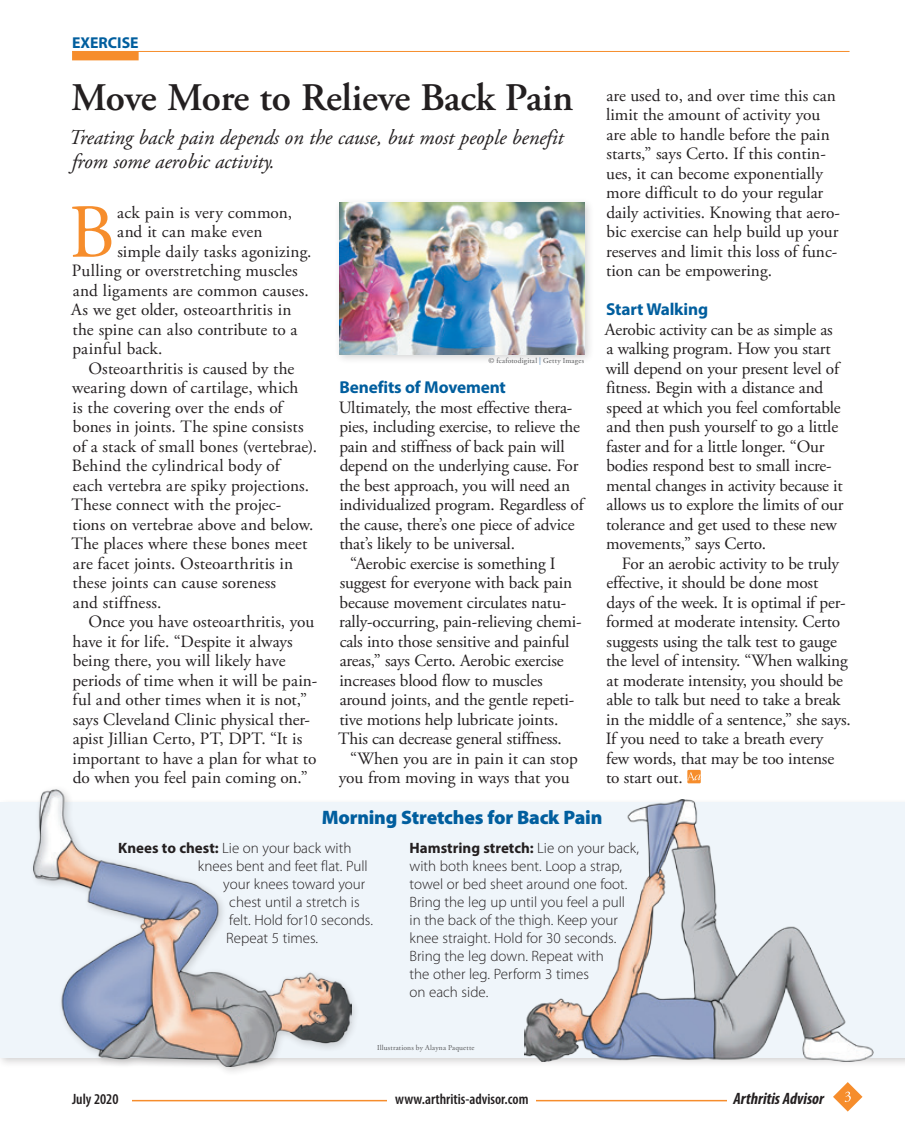
<style>
.page{position:relative;width:905px;height:1148px;background:#fff}
.page>*{position:absolute;margin:0;border:0;box-sizing:border-box;transform-origin:0 0}
.drop_cap{font:76.05px "Adobe Garamond Pro";color:#f68d2c}
.Head{font:600 39px "Adobe Garamond Pro";letter-spacing:-.005em;color:#231f20}
.deck{font:italic 21px/24px "Adobe Garamond Pro";letter-spacing:-.005em;color:#231f20}
.WYCD_head{font:900 19.5px "Myriad Pro";letter-spacing:-.01em;color:#015e9e}
.text{font:17.25px/19.5px "Adobe Garamond Pro";letter-spacing:-.01em;color:#231f20}
.no_indent{font:17.25px/19.5px "Adobe Garamond Pro";letter-spacing:-.01em;color:#231f20}
.text-2{font:17.25px/19.5px "Adobe Garamond Pro";letter-spacing:.01em;color:#231f20}
.drop_cap-2{font:17.25px "Adobe Garamond Pro";letter-spacing:.01em;color:#231f20}
.subhead{font:700 17.25px "Myriad Pro";letter-spacing:-.01em;color:#015e9e}
.t1{font:italic 700 condensed 16.5px "Myriad Pro";color:#231f20}
.Dept_Head{font:700 15.75px "Myriad Pro";color:#015e9e}
.WYCD_txt-no_indent_r{font:300 15px/18px "Myriad Pro";color:#231f20}
.t2{font:600 condensed 15px "Myriad Pro";color:#231f20}
.creditline{font:7.5px "Adobe Garamond Pro";letter-spacing:.025em;color:#57585a}
.s1{color:#3271ac}
.s2{font-weight:700}
</style>
<div class="page">
<hr style="left:72px;top:51px;width:777px;height:1px;background:#f68d2c">
<div style="left:72px;top:51px;width:67px;height:9px;background:#f68d2c"></div>
<svg style="left:687px;top:770px;width:13px;height:13px"></svg>
<svg style="left:687px;top:772px;width:13px;height:8px"></svg>
<div style="left:0;top:797px;width:904px;height:270px;background:#231f20;opacity:.2"></div>
<div style="left:0;top:802px;width:904px;height:256px;background:#eff5fa"></div>
<div style="left:28px;top:784px;width:332px;height:291px;background:#231f20;opacity:.2"></div>
<img style="left:34px;top:789px;width:317px;height:277px">
<img style="left:524px;top:799px;width:349px;height:262px">
<div style="left:334px;top:197px;width:260px;height:167px;background:#231f20;opacity:.2"></div>
<img style="left:339px;top:202px;width:245px;height:152px">
<svg style="left:833px;top:1082px;width:29px;height:29px"></svg>
<hr style="left:75px;top:1099px;width:732px;height:2px;background:#f68d2c">
<div style="left:387px;top:1090px;width:149px;height:14px;background:#fff"></div>
<div style="left:727px;top:1090px;width:97px;height:14px;background:#fff"></div>
<div style="left:72px;top:1087px;width:59px;height:17px;background:#fff"></div>
<p class="Dept_Head" style="left:72px;top:33px;width:68px">EXERCISE</p>
<p class="Head" style="left:71px;top:75px;width:503px">Move More to Relieve Back Pain</p>
<p class="deck" style="left:69px;top:126px;width:496px">Treating back pain depends on the cause, but most people benefit from some aerobic activity.</p>
<p class="drop_cap" style="left:69px;top:187px;width:48px">B</p>
<p class="drop_cap-2" style="left:117px;top:202px;width:176px">ack pain is very common,</p>
<p class="drop_cap-2" style="left:117px;top:221px;width:147px">and it can make even</p>
<p class="drop_cap-2" style="left:117px;top:241px;width:196px">simple daily tasks agonizing.</p>
<p class="drop_cap-2" style="left:72px;top:260px;width:227px">Pulling or overstretching muscles</p>
<p class="drop_cap-2" style="left:73px;top:280px;width:237px">and ligaments are common causes.</p>
<p class="drop_cap-2" style="left:71px;top:299px;width:222px">As we get older, osteoarthritis in</p>
<p class="drop_cap-2" style="left:72px;top:319px;width:227px">the spine can also contribute to a</p>
<p class="drop_cap-2" style="left:72px;top:338px;width:92px">painful back.</p>
<p class="text-2" style="left:71px;top:359px;width:247px;text-indent:17px">Osteoarthritis is caused by the wearing down of cartilage, which<br>is the covering over the ends of bones in joints. The spine consists of a stack of small bones (vertebrae).<br>Behind the cylindrical body of<br>each vertebra are spiky projections.<br>These connect with the projec&shy;tions on vertebrae above and below.<br>The places where these bones meet are facet joints. Osteoarthritis in these joints can cause soreness<br>and stiffness.</p>
<p class="text" style="left:72px;top:612px;width:246px;text-indent:16px">Once you have osteoarthritis, you have it for life. “Despite it always being there, you will likely have periods of time when it will be pain&shy;ful and other times when it is not,” says Cleveland Clinic physical ther&shy;apist Jillian Certo, PT, DPT. “It is important to have a plan for what to do when you feel pain coming on.”</p>
<p class="creditline" style="left:488px;top:356px;width:97px">© fcafotodigital <span class="s1">|</span> Getty Images</p>
<p class="subhead" style="left:339px;top:376px;width:168px">Benefits of Movement</p>
<p class="no_indent" style="left:339px;top:398px;width:246px">Ultimately, the most effective thera&shy;pies, including exercise, to relieve the pain and stiffness of back pain will depend on the underlying cause. For the best approach, you will need an individualized program. Regardless of the cause, there’s one piece of advice that’s likely to be universal.</p>
<p class="text" style="left:338px;top:554px;width:245px;text-indent:12px">“Aerobic exercise is something I suggest for everyone with back pain because movement circulates natu&shy;rally-occurring, pain-relieving chemi&shy;cals into those sensitive and painful areas,” says Certo. Aerobic exercise increases blood flow to muscles around joints, and the gentle repeti&shy;tive motions help lubricate joints.<br>This can decrease general stiffness.</p>
<p class="text" style="left:339px;top:749px;width:241px;text-indent:11px">“When you are in pain it can stop you from moving in ways that you</p>
<p class="text" style="left:606px;top:86px;width:235px">are used to, and over time this can limit the amount of activity you are able to handle before the pain starts,” says Certo. If this contin&shy;ues, it can become exponentially more difficult to do your regular daily activities. Knowing that aero&shy;bic exercise can help build up your reserves and limit this loss of func&shy;tion can be empowering.</p>
<p class="subhead" style="left:606px;top:298px;width:103px">Start Walking</p>
<p class="no_indent" style="left:605px;top:320px;width:240px">Aerobic activity can be as simple as a walking program. How you start will depend on your present level of fitness. Begin with a distance and speed at which you feel comfortable and then push yourself to go a little faster and for a little longer. “Our bodies respond best to small incre&shy;mental changes in activity because it allows us to explore the limits of our tolerance and get used to these new movements,” says Certo.</p>
<p class="text" style="left:605px;top:554px;width:247px;text-indent:16px">For an aerobic activity to be truly effective, it should be done most<br>days of the week. It is optimal if per&shy;formed at moderate intensity. Certo suggests using the talk test to gauge the level of intensity. “When walking at moderate intensity, you should be able to talk but need to take a break in the middle of a sentence,” she says.<br>If you need to take a breath every<br>few words, that may be too intense to start out.</p>
<p class="WYCD_head" style="left:322px;top:806px;width:282px">Morning Stretches for Back Pain</p>
<p class="WYCD_txt-no_indent_r" style="left:409px;top:839px;width:231px"><span class="s2">Hamstring stretch:</span> Lie on your back, with both knees bent. Loop a strap, towel or bed sheet around one foot.<br>Bring the leg up until you feel a pull in the back of the thigh. Keep your knee straight. Hold for 30 seconds.<br>Bring the leg down. Repeat with<br>the other leg. Perform 3 times<br>on each side.</p>
<p class="WYCD_txt-no_indent_r" style="left:118px;top:839px;width:235px"><span class="s2">Knees to chest:</span> Lie on your back with</p>
<p class="WYCD_txt-no_indent_r" style="left:198px;top:857px;width:171px">knees bent and feet flat. Pull</p>
<p class="WYCD_txt-no_indent_r" style="left:223px;top:875px;width:143px">your knees toward your</p>
<p class="WYCD_txt-no_indent_r" style="left:229px;top:893px;width:132px">chest until a stretch is</p>
<p class="WYCD_txt-no_indent_r" style="left:229px;top:911px;width:145px">felt. Hold for10 seconds.</p>
<p class="WYCD_txt-no_indent_r" style="left:226px;top:929px;width:93px">Repeat 5 times.</p>
<p class="creditline" style="left:377px;top:1043px;width:99px">Illustrations by Alayna Paquette</p>
<p class="t2" style="left:72px;top:1091px;width:48px">July 2020</p>
<p class="t2" style="left:395px;top:1091px;width:135px">www.arthritis-advisor.com</p>
<p class="t1" style="left:733px;top:1090px;width:92px">Arthritis Advisor</p>
</div>
